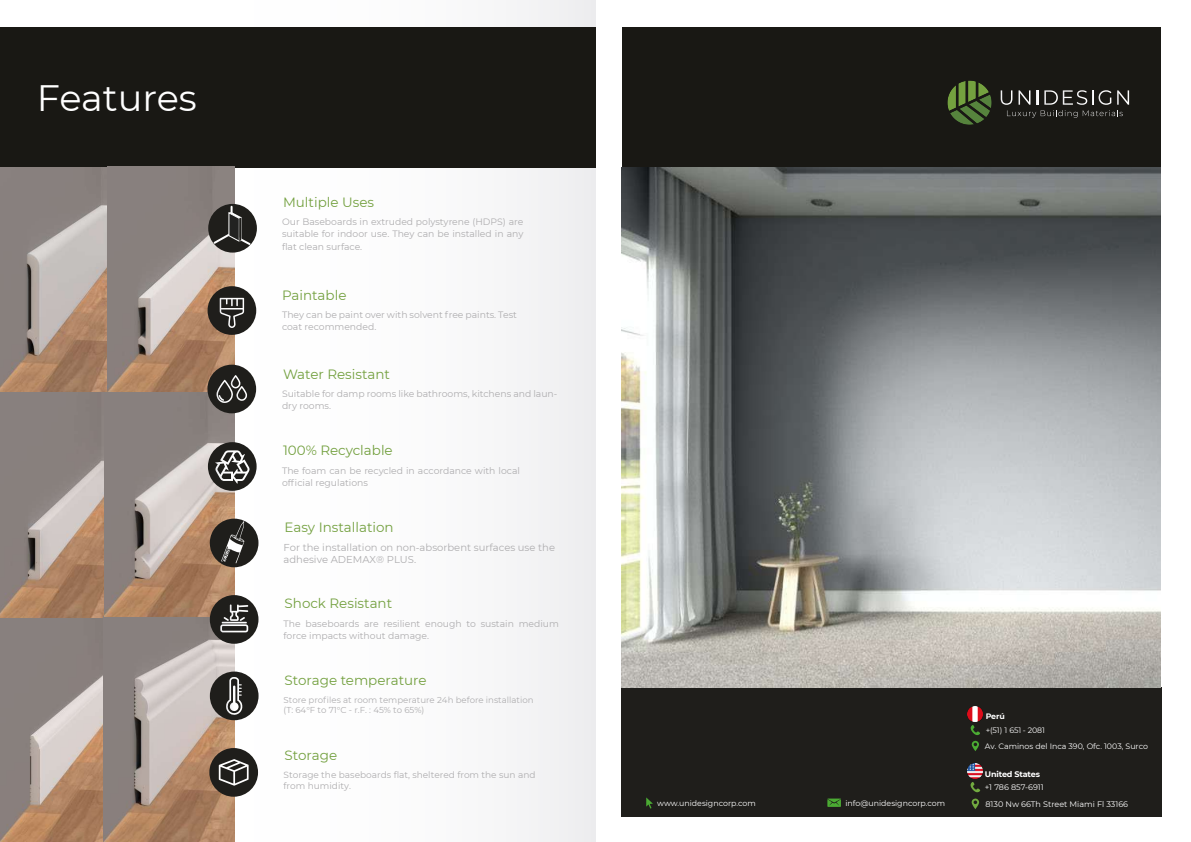
<style>
.page{position:relative;width:1191px;height:842px;background:#fff}
.page>*{position:absolute;margin:0;border:0;box-sizing:border-box;transform-origin:0 0}
.t1{font:36.7px "Montserrat";color:#fff}
.t2{font:13.5px "Montserrat";color:#73a03f}
.t3{font:10px/12px "Montserrat";color:#aeadaf}
.t4{font:9.3px/12.3px "Montserrat";color:#aeadaf}
.t5{font:9px/10.8px "Montserrat";color:#aeadaf}
.t6{font:8.6px/10.3px "Montserrat";color:#aeadaf}
.t7{font:8.1px "Montserrat";color:#fff}
.t8{font:700 8.1px "Montserrat";letter-spacing:-.02em;color:#fff}
.t9{font:7.9px "Montserrat";color:#fff}
.t10{font:700 7.9px "Montserrat";color:#fff}
</style>
<div class="page">
<div style="left:0;top:0;width:595px;height:842px;background:#fbfbfb"></div>
<div style="left:0;top:27px;width:595px;height:140px;background:#191814"></div>
<img style="left:0;top:617px;width:104px;height:225px">
<img style="left:0;top:167px;width:108px;height:450px">
<img style="left:104px;top:393px;width:130px;height:449px">
<img style="left:108px;top:167px;width:126px;height:226px">
<div style="left:621px;top:687px;width:540px;height:130px;background:#1f1e1b"></div>
<div style="left:621px;top:27px;width:539px;height:140px;background:#191814"></div>
<svg style="left:1000px;top:90px;width:129px;height:28px"></svg>
<svg style="left:947px;top:80px;width:45px;height:45px"></svg>
<div style="left:207px;top:365px;width:49px;height:48px;background:#1f1e1b;border-radius:50%"></div>
<svg style="left:216px;top:375px;width:31px;height:28px"></svg>
<div style="left:208px;top:442px;width:49px;height:49px;background:#1f1e1b;border-radius:50%"></div>
<svg style="left:215px;top:450px;width:35px;height:34px"></svg>
<div style="left:210px;top:671px;width:48px;height:49px;background:#1f1e1b;border-radius:50%"></div>
<svg style="left:226px;top:677px;width:16px;height:38px"></svg>
<div style="left:208px;top:204px;width:49px;height:49px;background:#1f1e1b;border-radius:50%"></div>
<hr style="left:230px;top:207px;width:3px;height:27px;background:#fff">
<svg style="left:212px;top:212px;width:40px;height:35px"></svg>
<div style="left:207px;top:286px;width:49px;height:49px;background:#1f1e1b;border-radius:50%"></div>
<svg style="left:220px;top:298px;width:24px;height:30px"></svg>
<div style="left:210px;top:595px;width:48px;height:49px;background:#1f1e1b;border-radius:50%"></div>
<svg style="left:220px;top:604px;width:28px;height:28px"></svg>
<div style="left:209px;top:748px;width:49px;height:49px;background:#1f1e1b;border-radius:50%"></div>
<svg style="left:219px;top:759px;width:30px;height:27px"></svg>
<div style="left:210px;top:519px;width:48px;height:48px;background:#1f1e1b;border-radius:50%"></div>
<svg style="left:221px;top:521px;width:23px;height:42px"></svg>
<svg style="left:646px;top:797px;width:7px;height:11px"></svg>
<svg style="left:827px;top:798px;width:14px;height:9px"></svg>
<svg style="left:970px;top:725px;width:10px;height:26px"></svg>
<img style="left:968px;top:707px;width:14px;height:15px">
<svg style="left:970px;top:782px;width:10px;height:10px"></svg>
<svg style="left:971px;top:798px;width:8px;height:11px"></svg>
<img style="left:968px;top:764px;width:14px;height:14px">
<img style="left:621px;top:167px;width:539px;height:520px">
<h1 class="t1" style="left:37px;top:75px;width:161px">Features</h1>
<h2 class="t2" style="left:283px;top:193px;width:92px">Multiple Uses</h2>
<p class="t4" style="left:282px;top:215px;width:243px;text-align:justify">Our Baseboards in extruded polystyrene (HDPS) are suitable for indoor use. They can be installed in any flat clean surface.</p>
<h2 class="t2" style="left:282px;top:286px;width:66px">Paintable</h2>
<p class="t4" style="left:282px;top:308px;width:236px">They can be paint over with solvent free paints. Test coat recommended.</p>
<h2 class="t2" style="left:283px;top:366px;width:109px">Water Resistant</h2>
<p class="t4" style="left:282px;top:387px;width:277px">Suitable for damp rooms like bathrooms, kitchens and laun&shy;dry rooms.</p>
<h2 class="t2" style="left:283px;top:442px;width:111px">100% Recyclable</h2>
<p class="t4" style="left:282px;top:464px;width:239px">The foam can be recycled in accordance with local official regulations</p>
<h2 class="t2" style="left:285px;top:519px;width:111px">Easy Installation</h2>
<p class="t3" style="left:283px;top:541px;width:273px">For the installation on non-absorbent surfaces use the adhesive ADEMAX® PLUS.</p>
<h2 class="t2" style="left:285px;top:595px;width:109px">Shock Resistant</h2>
<p class="t4" style="left:283px;top:617px;width:277px">The baseboards are resilient enough to sustain medium force impacts without damage.</p>
<h2 class="t2" style="left:285px;top:672px;width:143px">Storage temperature</h2>
<p class="t6" style="left:283px;top:694px;width:251px">Store profiles at room temperature 24h before installation (T: 64°F to 71°C - r.F. : 45% to 65%)</p>
<h2 class="t2" style="left:285px;top:747px;width:54px">Storage</h2>
<p class="t5" style="left:283px;top:769px;width:253px">Storage the baseboards flat, sheltered from the sun and from humidity.</p>
<p class="t9" style="left:657px;top:798px;width:100px">www.unidesigncorp.com</p>
<p class="t9" style="left:845px;top:798px;width:101px">info@unidesigncorp.com</p>
<p class="t10" style="left:985px;top:711px;width:21px">Perú</p>
<p class="t9" style="left:985px;top:741px;width:165px">Av. Caminos del Inca 390, Ofc. 1003, Surco</p>
<p class="t7" style="left:984px;top:782px;width:60px">+1 786 857-6911</p>
<p class="t9" style="left:985px;top:725px;width:61px">+(51) 1 651 - 2081</p>
<p class="t8" style="left:984px;top:769px;width:57px">United States</p>
<p class="t7" style="left:985px;top:799px;width:144px">8130 Nw 66Th Street Miami Fl 33166</p>
</div>
